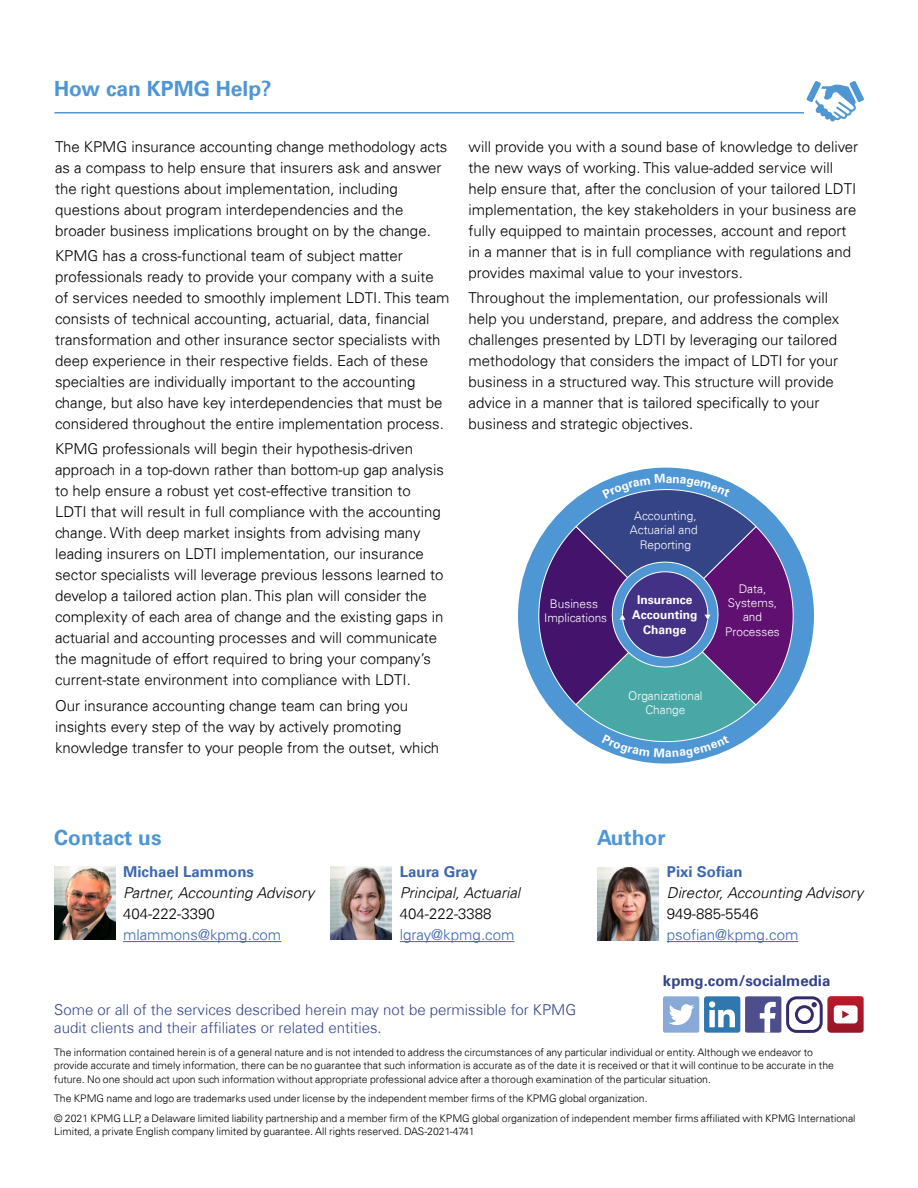
<style>
.page{position:relative;width:918px;height:1188px;background:#fff}
.page>*{position:absolute;margin:0;border:0;box-sizing:border-box;transform-origin:0 0}
.Subhead_14pt_Blue{font:700 21px "Universfor KPMG";color:#4e96d4}
.Bodycopy_10pt{font:300 15px/21px "Univers 45";color:#000}
.t1{font:300 15px/18px "Universfor KPMG";color:#354387}
.Author_Name{font:italic 300 15px/21px "Univers 45";color:#000}
.Author_Postion_Role{font:italic 300 15px/21px "Univers 45";color:#000}
.Author_Postion_Role-2{font:300 15px "Univers 45";color:#3c68ae}
.Author_Postion_Role-3{font:300 15px "Univers 45";color:#000}
.t2{font:700 15px "Universfor KPMG";color:#354387}
.Author_Name-2{font:700 15px "Universfor KPMG";color:#3c68ae}
.t3{font:700 12.15px/14.5px "Univers 65";color:#fff;text-align:center}
.t4{font:300 12px/14.4px "Univers 45";color:#fff;text-align:center}
.t5{font:300 10.5px/13.5px "Univers 45";color:#000}
.s1{font-style:normal}
.s2{font-style:normal;color:#3c68ae}
.s3{font-family:"Universfor KPMG";font-weight:700;font-style:normal;color:#3c68ae}
</style>
<div class="page">
<div style="left:704px;top:996px;width:36px;height:37px;background:#3076af;border-radius:3px"></div>
<svg style="left:709px;top:1001px;width:26px;height:26px"></svg>
<div style="left:745px;top:996px;width:36px;height:37px;background:#4d4e8b;border-radius:2px"></div>
<svg style="left:760px;top:1002px;width:16px;height:31px"></svg>
<div style="left:663px;top:996px;width:36px;height:37px;background:#89a9d8;border-radius:2px"></div>
<svg style="left:669px;top:1004px;width:25px;height:21px"></svg>
<svg style="left:786px;top:996px;width:78px;height:37px"></svg>
<img style="left:597px;top:867px;width:61px;height:73px">
<img style="left:54px;top:866px;width:61px;height:73px">
<hr style="left:123px;top:941px;width:158px;height:1px;background:#3c68ae">
<hr style="left:400px;top:941px;width:114px;height:1px;background:#3c68ae">
<hr style="left:667px;top:941px;width:131px;height:1px;background:#3c68ae">
<svg style="left:807px;top:81px;width:57px;height:41px"></svg>
<hr style="left:54px;top:112px;width:750px;height:1px;background:#4e96d4">
<div style="left:518px;top:468px;width:296px;height:296px;background:#4e96d4;border-radius:50%"></div>
<img style="left:330px;top:866px;width:61px;height:73px">
<svg style="left:538px;top:474px;width:256px;height:284px"></svg>
<p class="Subhead_14pt_Blue" style="left:54px;top:76px;width:219px">How can KPMG Help?</p>
<p class="Bodycopy_10pt" style="left:55px;top:136px;width:394px">The KPMG insurance accounting change methodology acts as a compass to help ensure that insurers ask and answer the right questions about implementation, including questions about program interdependencies and the broader business implications brought on by the change.</p>
<p class="Bodycopy_10pt" style="left:55px;top:245px;width:396px">KPMG has a cross-functional team of subject matter professionals ready to provide your company with a suite of services needed to smoothly implement LDTI. This team consists of technical accounting, actuarial, data, financial transformation and other insurance sector specialists with deep experience in their respective fields. Each of these specialties are individually important to the accounting change, but also have key interdependencies that must be considered throughout the entire implementation process.</p>
<p class="Bodycopy_10pt" style="left:55px;top:438px;width:390px">KPMG professionals will begin their hypothesis-driven approach in a top-down rather than bottom-up gap analysis to help ensure a robust yet cost-effective transition to LDTI that will result in full compliance with the accounting change. With deep market insights from advising many leading insurers on LDTI implementation, our insurance sector specialists will leverage previous lessons learned to develop a tailored action plan. This plan will consider the complexity of each area of change and the existing gaps in actuarial and accounting processes and will communicate the magnitude of effort required to bring your company’s current-state environment into compliance with LDTI.</p>
<p class="Bodycopy_10pt" style="left:55px;top:695px;width:385px">Our insurance accounting change team can bring you insights every step of the way by actively promoting knowledge transfer to your people from the outset, which</p>
<p class="Bodycopy_10pt" style="left:469px;top:136px;width:391px">will provide you with a sound base of knowledge to deliver the new ways of working. This value-added service will help ensure that, after the conclusion of your tailored LDTI implementation, the key stakeholders in your business are fully equipped to maintain processes, account and report in a manner that is in full compliance with regulations and provides maximal value to your investors.</p>
<p class="Bodycopy_10pt" style="left:469px;top:287px;width:372px">Throughout the implementation, our professionals will help you understand, prepare, and address the complex challenges presented by LDTI by leveraging our tailored methodology that considers the impact of LDTI for your business in a structured way. This structure will provide advice in a manner that is tailored specifically to your business and strategic objectives.</p>
<p class="t4" style="left:544px;top:597px;width:65px">Business<br>Implications</p>
<p class="t4" style="left:630px;top:508px;width:69px">Accounting,<br>Actuarial and<br>Reporting</p>
<p class="t3" style="left:632px;top:593px;width:67px">Insurance<br>Accounting<br>Change</p>
<p class="t4" style="left:628px;top:688px;width:76px">Organizational<br>Change</p>
<p class="t4" style="left:725px;top:581px;width:56px">Data,<br>Systems, and<br>Processes</p>
<p class="Subhead_14pt_Blue" style="left:54px;top:825px;width:109px">Contact us</p>
<p class="Subhead_14pt_Blue" style="left:597px;top:825px;width:70px">Author</p>
<p class="Author_Name-2" style="left:123px;top:863px;width:132px">Michael Lammons</p>
<p class="Author_Postion_Role" style="left:123px;top:882px;width:193px">Partner, Accounting Advisory<br><span class="s1">404-222-3390 </span><span class="s2">mlammons@kpmg.com</span></p>
<p class="Author_Name" style="left:667px;top:861px;width:198px"><span class="s3">Pixi Sofian<br></span>Director, Accounting Advisory</p>
<p class="Author_Postion_Role-3" style="left:667px;top:905px;width:93px">949-885-5546</p>
<p class="Author_Postion_Role-2" style="left:667px;top:926px;width:133px">psofian@kpmg.com</p>
<p class="Author_Name" style="left:400px;top:861px;width:122px"><span class="s3">Laura Gray<br></span>Principal, Actuarial</p>
<p class="Author_Postion_Role-3" style="left:400px;top:905px;width:93px">404-222-3388</p>
<p class="Author_Postion_Role-2" style="left:400px;top:926px;width:116px">lgray@kpmg.com</p>
<p class="t1" style="left:54px;top:1001px;width:524px">Some or all of the services described herein may not be permissible for KPMG audit clients and their affiliates or related entities.</p>
<p class="t2" style="left:663px;top:972px;width:169px">kpmg.com/socialmedia</p>
<p class="t5" style="left:54px;top:1045px;width:781px">The information contained herein is of a general nature and is not intended to address the circumstances of any particular individual or entity. Although we endeavor to provide accurate and timely information, there can be no guarantee that such information is accurate as of the date it is received or that it will continue to be accurate in the future. No one should act upon such information without appropriate professional advice after a thorough examination of the particular situation.</p>
<p class="t5" style="left:54px;top:1089px;width:803px;line-height:19.5px">The KPMG name and logo are trademarks used under license by the independent member firms of the KPMG global organization.<br>© 2021 KPMG LLP, a Delaware limited liability partnership and a member firm of the KPMG global organization of independent member firms affiliated with KPMG International</p>
<p class="t5" style="left:54px;top:1125px;width:422px">Limited, a private English company limited by guarantee. All rights reserved. DAS-2021-4741</p>
</div>
